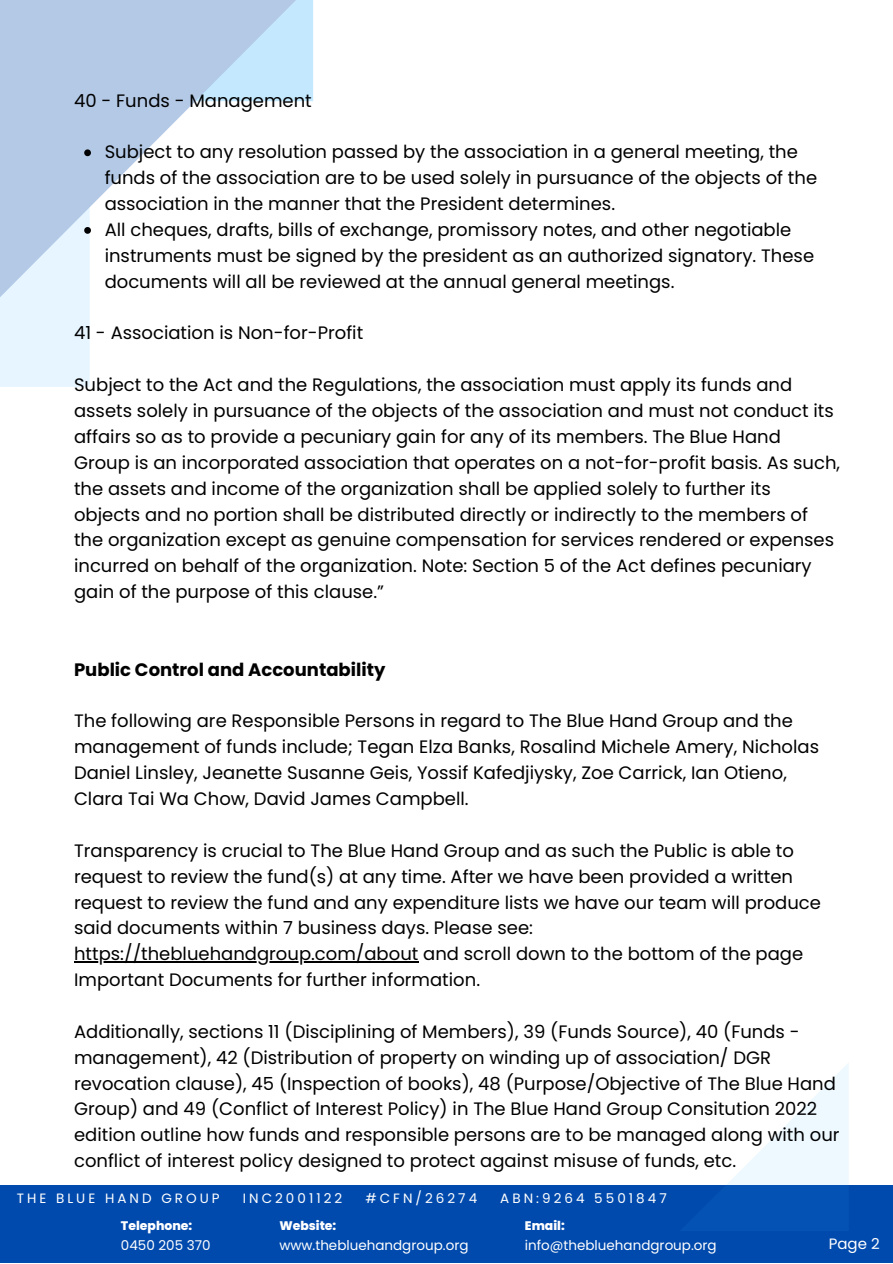
<style>
.page{position:relative;width:893px;height:1264px;background:#fff}
.page>*{position:absolute;margin:0;border:0;box-sizing:border-box;transform-origin:0 0}
.t1{font:18px/25.8px "Poppins";color:#000}
.t2{font:700 18px "Poppins";color:#000}
.t3{font:15px "Poppins";color:#fff}
.t4{font:13.5px "Poppins";color:#fff}
.t5{font:13.5px "Poppins";letter-spacing:.225em;color:#fff}
.t6{font:800 12.45px "Poppins";color:#fff}
</style>
<div class="page">
<svg style="left:0;top:0;width:313px;height:207px;fill:#b4c9e6"></svg>
<svg style="left:195px;top:0;width:118px;height:101px;background:#bddbf4"></svg>
<div style="left:0;top:1184px;width:892px;height:78px;background:#004aad"></div>
<svg style="left:680px;top:1064px;width:168px;height:121px"></svg>
<svg style="left:84px;top:149px;width:7px;height:7px"></svg>
<svg style="left:0;top:207px;width:91px;height:180px;background:#d9e9f8"></svg>
<hr style="left:74px;top:961px;width:344px;height:1px;background:#000">
<p class="t1" style="left:74px;top:87px;width:239px">40 - Funds - Management</p>
<p class="t1" style="left:105px;top:139px;width:714px">Subject to any resolution passed by the association in a general meeting, the funds of the association are to be used solely in pursuance of the objects of the association in the manner that the President determines.<br>All cheques, drafts, bills of exchange, promissory notes, and other negotiable instruments must be signed by the president as an authorized signatory. These documents will all be reviewed at the annual general meetings.</p>
<p class="t1" style="left:74px;top:320px;width:291px">41 - Association is Non-for-Profit</p>
<p class="t1" style="left:74px;top:372px;width:767px">Subject to the Act and the Regulations, the association must apply its funds and assets solely in pursuance of the objects of the association and must not conduct its affairs so as to provide a pecuniary gain for any of its members. The Blue Hand Group is an incorporated association that operates on a not-for-profit basis. As such, the assets and income of the organization shall be applied solely to further its objects and no portion shall be distributed directly or indirectly to the members of the organization except as genuine compensation for services rendered or expenses incurred on behalf of the organization. Note: Section 5 of the Act defines pecuniary gain of the purpose of this clause.”</p>
<p class="t2" style="left:74px;top:657px;width:313px">Public Control and Accountability</p>
<p class="t1" style="left:74px;top:708px;width:746px">The following are Responsible Persons in regard to The Blue Hand Group and the management of funds include; Tegan Elza Banks, Rosalind Michele Amery, Nicholas Daniel Linsley, Jeanette Susanne Geis, Yossif Kafedjiysky, Zoe Carrick, Ian Otieno, Clara Tai Wa Chow, David James Campbell.</p>
<p class="t1" style="left:74px;top:837px;width:748px">Transparency is crucial to The Blue Hand Group and as such the Public is able to request to review the fund(s) at any time. After we have been provided a written request to review the fund and any expenditure lists we have our team will produce said documents within 7 business days. Please see: https://thebluehandgroup.com/about and scroll down to the bottom of the page Important Documents for further information.</p>
<p class="t1" style="left:74px;top:1018px;width:767px">Additionally, sections 11 (Disciplining of Members), 39 (Funds Source), 40 (Funds - management), 42 (Distribution of property on winding up of association/ DGR revocation clause), 45 (Inspection of books), 48 (Purpose/Objective of The Blue Hand Group) and 49 (Conflict of Interest Policy) in The Blue Hand Group Consitution 2022 edition outline how funds and responsible persons are to be managed along with our conflict of interest policy designed to protect against misuse of funds, etc.</p>
<p class="t5" style="left:17px;top:1188px;width:205px">THE BLUE HAND GROUP</p>
<p class="t5" style="left:243px;top:1188px;width:101px">INC2001122</p>
<p class="t5" style="left:365px;top:1188px;width:113px">#CFN/26274</p>
<p class="t5" style="left:500px;top:1188px;width:168px">ABN:9264 5501847</p>
<p class="t6" style="left:121px;top:1216px;width:73px">Telephone:</p>
<p class="t6" style="left:279px;top:1216px;width:58px">Website:</p>
<p class="t6" style="left:525px;top:1216px;width:41px">Email:</p>
<p class="t4" style="left:121px;top:1235px;width:91px">0450 205 370</p>
<p class="t4" style="left:279px;top:1235px;width:191px">www.thebluehandgroup.org</p>
<p class="t4" style="left:525px;top:1236px;width:193px">info@thebluehandgroup.org</p>
<p class="t3" style="left:828px;top:1233px;width:52px">Page 2</p>
</div>
